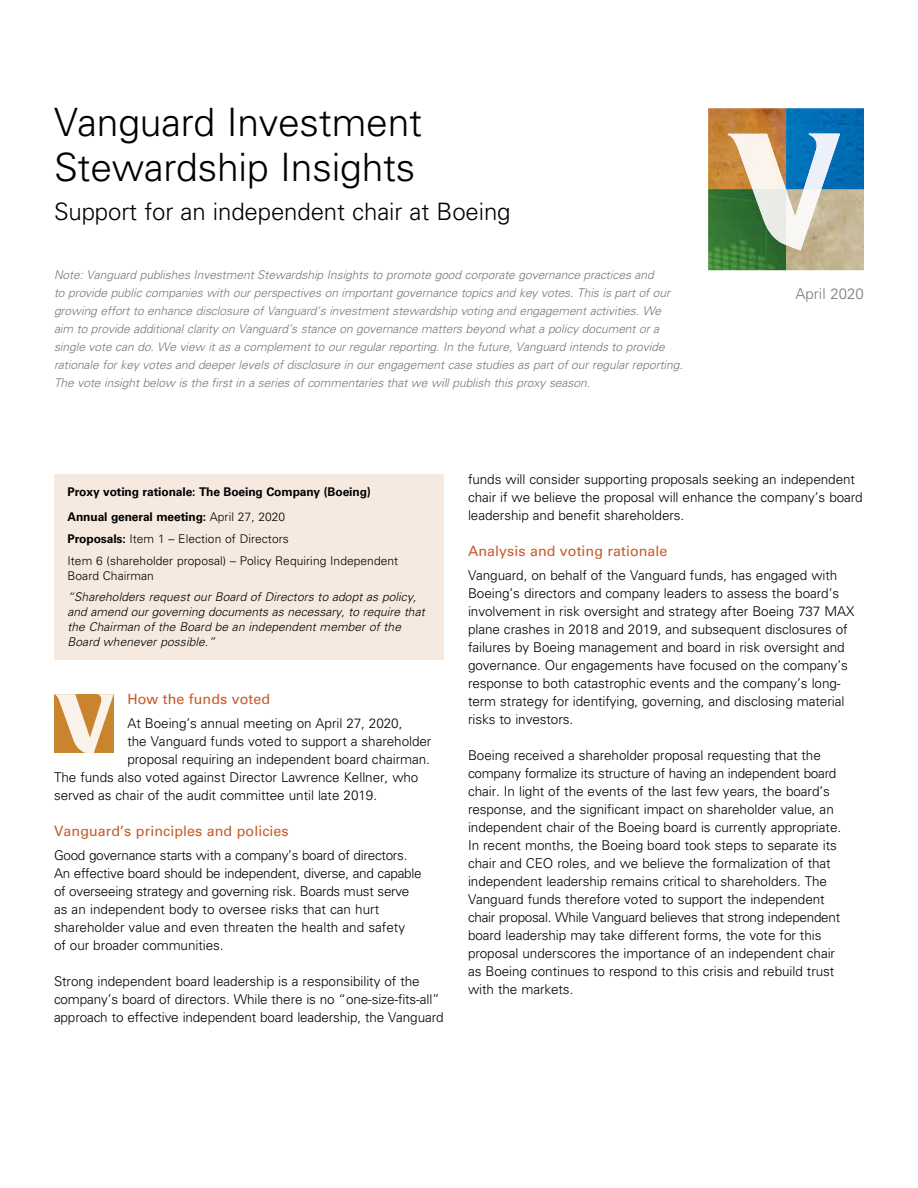
<style>
.page{position:relative;width:918px;height:1188px;background:#fff}
.page>*{position:absolute;margin:0;border:0;box-sizing:border-box;transform-origin:0 0}
.B_head_black{font:300 39px/45px "Univers LT Std";letter-spacing:-.005em;color:#000}
.B_head_black-2{font:300 24px "Univers LT Std";letter-spacing:-.005em;color:#000}
.B_head_black-3{font:300 15px "Univers LT Std";letter-spacing:.005em;color:#78787d}
.A_head_red_9_5_12{font:14.25px "Univers LT Std";letter-spacing:.005em;color:#c55b29}
.A_head_red_9_5_12-2{font:300 13.5px/18px "Univers LT Std";letter-spacing:-.005em;color:#000}
.B_head_black-4{font:italic 300 12px/18px "Univers LT Std";letter-spacing:-.005em;color:#78787d}
.A_head_red_9_5_12-3{font:italic 300 12px/15px "Univers LT Std";letter-spacing:.005em;color:#000}
.A_head_red_9_5_12-4{font:300 12px/15px "Univers LT Std";letter-spacing:.005em;color:#000}
.A_head_red_9_5_12-5{font:700 12px "Univers LT Std";letter-spacing:-.01em;color:#000}
.s1{font-weight:300}
.s2{font-weight:700}
</style>
<div class="page">
<img style="left:708px;top:108px;width:156px;height:162px">
<img style="left:786px;top:189px;width:35px;height:62px">
<img style="left:728px;top:134px;width:58px;height:55px">
<img style="left:804px;top:134px;width:36px;height:55px">
<img style="left:753px;top:189px;width:33px;height:56px">
<svg style="left:54px;top:694px;width:60px;height:58px"></svg>
<div style="left:54px;top:474px;width:390px;height:186px;background:#f6e9e0"></div>
<p class="B_head_black" style="left:54px;top:100px;width:370px">Vanguard Investment<br>Stewardship Insights</p>
<p class="B_head_black-2" style="left:54px;top:197px;width:458px">Support for an independent chair at Boeing</p>
<p class="B_head_black-4" style="left:54px;top:266px;width:630px">Note: Vanguard publishes Investment Stewardship Insights to promote good corporate governance practices and<br>to provide public companies with our perspectives on important governance topics and key votes. This is part of our growing effort to enhance disclosure of Vanguard’s investment stewardship voting and engagement activities. We aim to provide additional clarity on Vanguard’s stance on governance matters beyond what a policy document or a single vote can do. We view it as a complement to our regular reporting. In the future, Vanguard intends to provide rationale for key votes and deeper levels of disclosure in our engagement case studies as part of our regular reporting.<br>The vote insight below is the first in a series of commentaries that we will publish this proxy season.</p>
<p class="B_head_black-3" style="left:795px;top:285px;width:70px">April 2020</p>
<p class="A_head_red_9_5_12-5" style="left:68px;top:485px;width:305px">Proxy voting rationale: The Boeing Company (Boeing)</p>
<p class="A_head_red_9_5_12-5" style="left:68px;top:510px;width:219px">Annual general meeting: <span class="s1">April 27, 2020</span></p>
<p class="A_head_red_9_5_12-4" style="left:68px;top:531px;width:223px"><span class="s2">Proposals:</span> Item 1 – Election of Directors</p>
<p class="A_head_red_9_5_12-4" style="left:68px;top:553px;width:332px">Item 6 (shareholder proposal) – Policy Requiring Independent<br>Board Chairman</p>
<p class="A_head_red_9_5_12-3" style="left:68px;top:590px;width:359px">“Shareholders request our Board of Directors to adopt as policy, and amend our governing documents as necessary, to require that the Chairman of the Board be an independent member of the Board whenever possible.”</p>
<p class="A_head_red_9_5_12" style="left:127px;top:690px;width:144px">How the funds voted</p>
<p class="A_head_red_9_5_12-2" style="left:127px;top:714px;width:277px">At Boeing’s annual meeting on April 27, 2020,</p>
<p class="A_head_red_9_5_12-2" style="left:127px;top:732px;width:306px">the Vanguard funds voted to support a shareholder</p>
<p class="A_head_red_9_5_12-2" style="left:127px;top:750px;width:304px">proposal requiring an independent board chairman.</p>
<p class="A_head_red_9_5_12-2" style="left:54px;top:768px;width:366px">The funds also voted against Director Lawrence Kellner, who</p>
<p class="A_head_red_9_5_12-2" style="left:54px;top:786px;width:325px">served as chair of the audit committee until late 2019.</p>
<p class="A_head_red_9_5_12" style="left:54px;top:822px;width:236px">Vanguard’s principles and policies</p>
<p class="A_head_red_9_5_12-2" style="left:54px;top:846px;width:369px">Good governance starts with a company’s board of directors.<br>An effective board should be independent, diverse, and capable of overseeing strategy and governing risk. Boards must serve as an independent body to oversee risks that can hurt shareholder value and even threaten the health and safety<br>of our broader communities.</p>
<p class="A_head_red_9_5_12-2" style="left:54px;top:972px;width:391px">Strong independent board leadership is a responsibility of the company’s board of directors. While there is no “one-size-fits-all” approach to effective independent board leadership, the Vanguard</p>
<p class="A_head_red_9_5_12-2" style="left:468px;top:470px;width:396px">funds will consider supporting proposals seeking an independent chair if we believe the proposal will enhance the company’s board leadership and benefit shareholders.</p>
<p class="A_head_red_9_5_12" style="left:468px;top:542px;width:201px">Analysis and voting rationale</p>
<p class="A_head_red_9_5_12-2" style="left:468px;top:566px;width:388px">Vanguard, on behalf of the Vanguard funds, has engaged with Boeing’s directors and company leaders to assess the board’s involvement in risk oversight and strategy after Boeing 737 MAX plane crashes in 2018 and 2019, and subsequent disclosures of failures by Boeing management and board in risk oversight and governance. Our engagements have focused on the company’s response to both catastrophic events and the company’s long&shy;term strategy for identifying, governing, and disclosing material risks to investors.</p>
<p class="A_head_red_9_5_12-2" style="left:468px;top:746px;width:375px">Boeing received a shareholder proposal requesting that the company formalize its structure of having an independent board chair. In light of the events of the last few years, the board’s response, and the significant impact on shareholder value, an independent chair of the Boeing board is currently appropriate.<br>In recent months, the Boeing board took steps to separate its chair and CEO roles, and we believe the formalization of that independent leadership remains critical to shareholders. The Vanguard funds therefore voted to support the independent chair proposal. While Vanguard believes that strong independent board leadership may take different forms, the vote for this proposal underscores the importance of an independent chair as Boeing continues to respond to this crisis and rebuild trust with the markets.</p>
</div>
